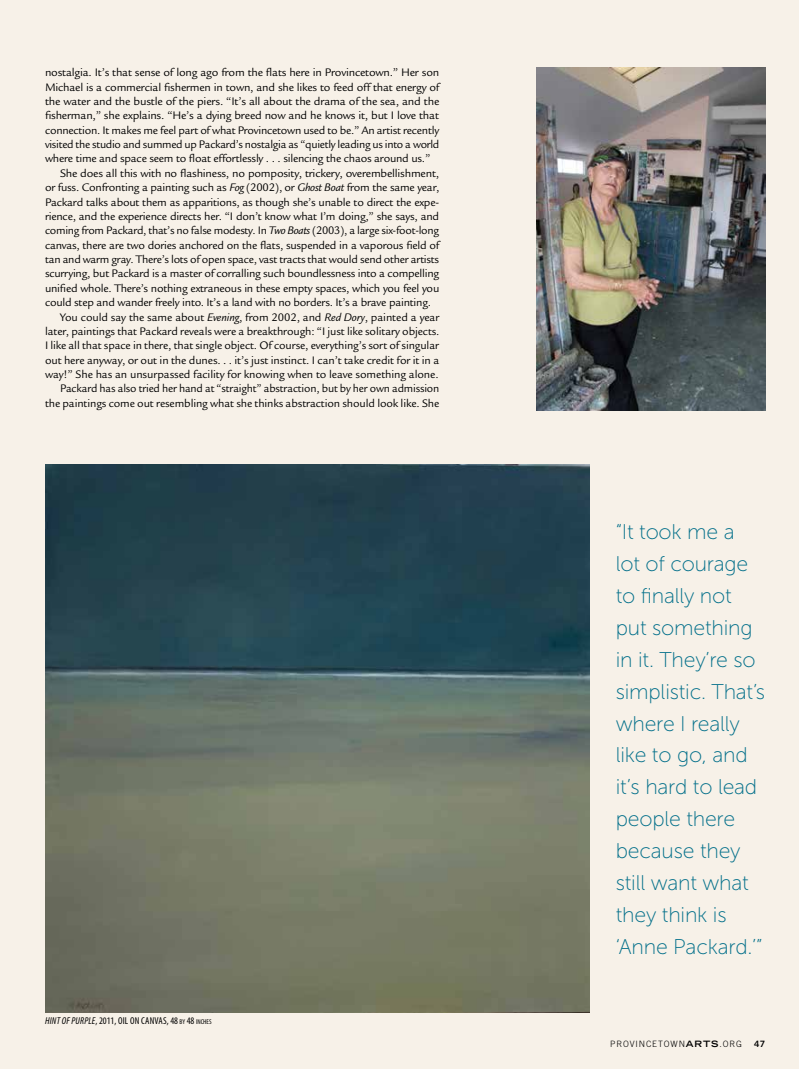
<style>
.page{position:relative;width:799px;height:1069px;background:#f7f1e8}
.page>*{position:absolute;margin:0;border:0;box-sizing:border-box;transform-origin:0 0}
.t1{font:21.25px/31.9px "Museo Sans 100";letter-spacing:-.01em;color:#006e89}
.t2{font:11.88px "Legacy Sans";letter-spacing:-.02em;color:#000}
.t3{font:condensed 10px "Myriad Pro";letter-spacing:.01em;color:#000}
.t4{font:300 8.75px "Trade Gothic";letter-spacing:.1em;color:#000}
.t5{font:8.75px "Trade Gothic Bold Two";color:#000}
.s1{font-style:italic}
.s2{font-style:inherit}
.s3{font-size:7px}
.s4{font-family:"Trade Gothic LH";font-weight:700;font-stretch:expanded}
</style>
<div class="page">
<img style="left:45px;top:465px;width:545px;height:547px">
<img style="left:536px;top:68px;width:229px;height:343px">
<p class="t2" style="left:45px;top:66px;width:396px">nostalgia. It’s that sense of long ago from the flats here in Provincetown.” Her son</p>
<p class="t2" style="left:45px;top:80px;width:396px">Michael is a commercial fishermen in town, and she likes to feed off that energy of</p>
<p class="t2" style="left:45px;top:94px;width:396px">the water and the bustle of the piers. “It’s all about the drama of the sea, and the</p>
<p class="t2" style="left:45px;top:109px;width:395px">fisherman,” she explains. “He’s a dying breed now and he knows it, but I love that</p>
<p class="t2" style="left:45px;top:123px;width:396px">connection. It makes me feel part of what Provincetown used to be.” An artist recently</p>
<p class="t2" style="left:45px;top:138px;width:396px">visited the studio and summed up Packard’s nostalgia as “quietly leading us into a world</p>
<p class="t2" style="left:45px;top:152px;width:387px">where time and space seem to float effortlessly . . . silencing the chaos around us.”</p>
<p class="t2" style="left:60px;top:166px;width:380px">She does all this with no flashiness, no pomposity, trickery, overembellishment,</p>
<p class="t2" style="left:45px;top:181px;width:396px">or fuss. Confronting a painting such as <span class="s1">Fog</span> (2002), or <span class="s1">Ghost Boat</span> from the same year,</p>
<p class="t2" style="left:45px;top:195px;width:396px">Packard talks about them as apparitions, as though she’s unable to direct the expe-</p>
<p class="t2" style="left:45px;top:209px;width:396px">rience, and the experience directs her. “I don’t know what I’m doing,” she says, and</p>
<p class="t2" style="left:45px;top:224px;width:396px">coming from Packard, that’s no false modesty. In <span class="s1">Two Boats</span> (2003), a large six-foot-long</p>
<p class="t2" style="left:45px;top:238px;width:396px">canvas, there are two dories anchored on the flats, suspended in a vaporous field of</p>
<p class="t2" style="left:45px;top:253px;width:395px">tan and warm gray. There’s lots of open space, vast tracts that would send other artists</p>
<p class="t2" style="left:45px;top:267px;width:396px">scurrying, but Packard is a master of corralling such boundlessness into a compelling</p>
<p class="t2" style="left:45px;top:281px;width:396px">unified whole. There’s nothing extraneous in these empty spaces, which you feel you</p>
<p class="t2" style="left:45px;top:296px;width:387px">could step and wander freely into. It’s a land with no borders. It’s a brave painting.</p>
<p class="t2" style="left:60px;top:310px;width:381px">You could say the same about <span class="s1">Evening</span>, from 2002, and <span class="s1">Red Dory</span>, painted a year</p>
<p class="t2" style="left:45px;top:324px;width:396px">later, paintings that Packard reveals were a breakthrough: “I just like solitary objects.</p>
<p class="t2" style="left:45px;top:339px;width:395px">I like all that space in there, that single object. Of course, everything’s sort of singular</p>
<p class="t2" style="left:45px;top:353px;width:396px">out here anyway, or out in the dunes. . . it’s just instinct. I can’t take credit for it in a</p>
<p class="t2" style="left:45px;top:368px;width:395px">way!” She has an unsurpassed facility for knowing when to leave something alone.</p>
<p class="t2" style="left:60px;top:382px;width:381px">Packard has also tried her hand at “straight” abstraction, but by her own admission</p>
<p class="t2" style="left:45px;top:396px;width:396px">the paintings come out resembling what she thinks abstraction should look like. She</p>
<p class="t3" style="left:45px;top:1015px;width:168px"><span class="s1">HINT OF PURPLE</span>, 2011, OIL ON CANVAS, 4<span class="s2">8</span> <span class="s3">BY</span> <span class="s2">48</span> <span class="s3">INCHES</span></p>
<h1 class="t1" style="left:616px;top:516px;width:151px">“It took me a<br>lot of courage to finally not put something in it. They’re so simplistic. That’s where I really like to go, and it’s hard to lead people there because they still want what they think is ‘Anne Packard.’”</h1>
<p class="t4" style="left:610px;top:1039px;width:133px">PROVINCETOWN<span class="s4">ARTS</span>.ORG</p>
<p class="t5" style="left:754px;top:1038px;width:12px">47</p>
</div>
